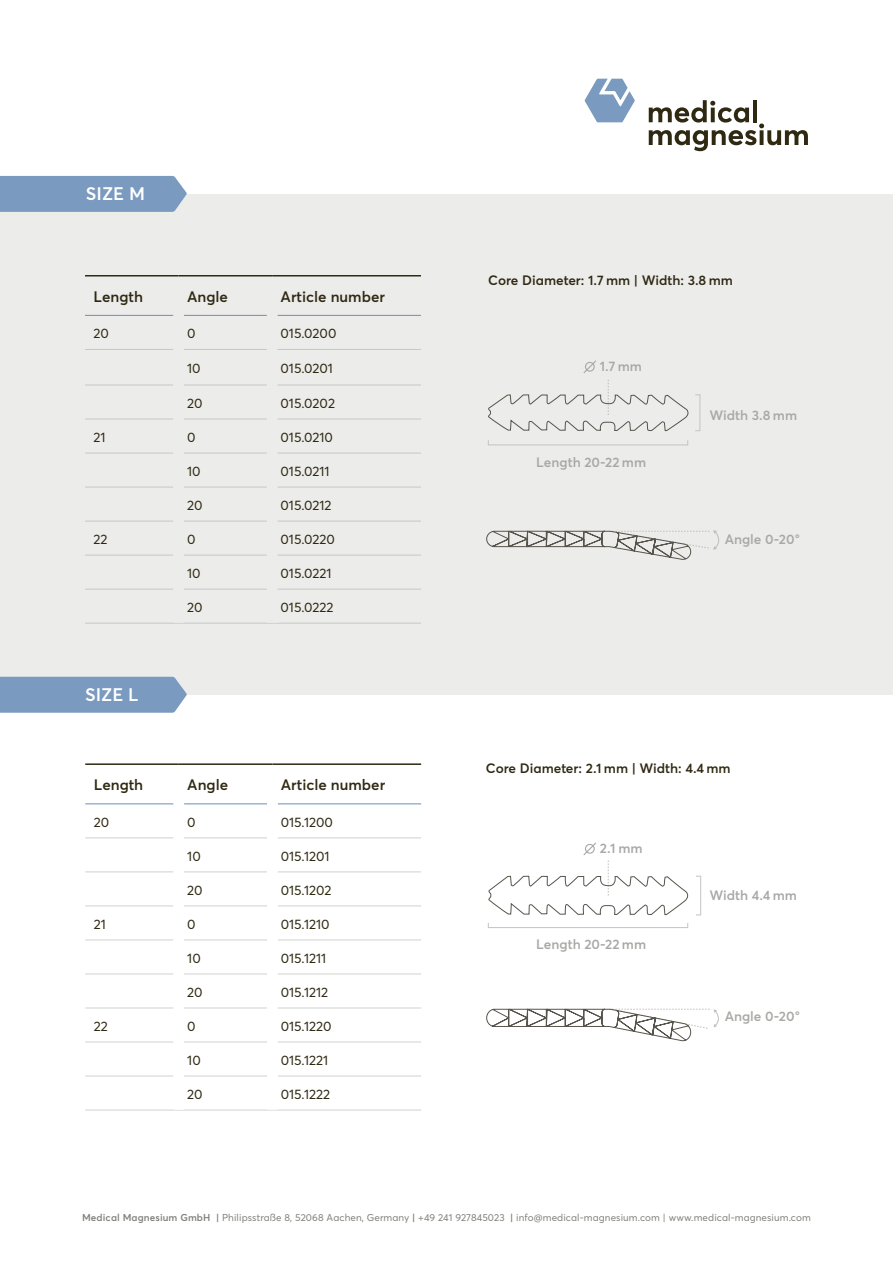
<style>
.page{position:relative;width:893px;height:1263px;background:#fff}
.page>*{position:absolute;margin:0;border:0;box-sizing:border-box;transform-origin:0 0}
.t1{font:600 18px "Averta";color:#fff}
.t2{font:600 15px "Averta PE";color:#2f2912}
.t3{font:13.5px "Averta PE";color:#2f2912}
.t4{font:600 13.5px "Averta";color:#a8a8a5}
.t5{font:600 13.5px "Averta";color:#2f2912}
.t6{font:9.9px "Averta PE";letter-spacing:.01em;color:#81807a}
.s1{font-weight:600}
</style>
<div class="page">
<svg style="left:649px;top:100px;width:159px;height:51px"></svg>
<svg style="left:585px;top:79px;width:50px;height:43px"></svg>
<div style="left:0;top:194px;width:893px;height:501px;background:#ececeb"></div>
<hr style="left:488px;top:444px;width:200px;height:1px;background:#c5c4c3">
<hr style="left:700px;top:394px;width:1px;height:37px;background:#c5c4c3">
<hr style="left:85px;top:349px;width:88px;height:1px;background:#c7c7c5">
<hr style="left:184px;top:349px;width:83px;height:1px;background:#c7c7c5">
<hr style="left:277px;top:349px;width:144px;height:1px;background:#c7c7c5">
<hr style="left:85px;top:385px;width:88px;height:1px;background:#c7c7c5">
<hr style="left:184px;top:385px;width:83px;height:1px;background:#c7c7c5">
<hr style="left:277px;top:385px;width:144px;height:1px;background:#c7c7c5">
<hr style="left:85px;top:419px;width:88px;height:1px;background:#c7c7c5">
<hr style="left:184px;top:419px;width:83px;height:1px;background:#c7c7c5">
<hr style="left:277px;top:419px;width:144px;height:1px;background:#c7c7c5">
<hr style="left:85px;top:453px;width:88px;height:1px;background:#c7c7c5">
<hr style="left:184px;top:453px;width:83px;height:1px;background:#c7c7c5">
<hr style="left:277px;top:453px;width:144px;height:1px;background:#c7c7c5">
<hr style="left:85px;top:487px;width:88px;height:1px;background:#c7c7c5">
<hr style="left:184px;top:487px;width:83px;height:1px;background:#c7c7c5">
<hr style="left:277px;top:487px;width:144px;height:1px;background:#c7c7c5">
<hr style="left:85px;top:521px;width:88px;height:1px;background:#c7c7c5">
<hr style="left:184px;top:521px;width:83px;height:1px;background:#c7c7c5">
<hr style="left:277px;top:521px;width:144px;height:1px;background:#c7c7c5">
<hr style="left:85px;top:555px;width:88px;height:1px;background:#c7c7c5">
<hr style="left:184px;top:555px;width:83px;height:1px;background:#c7c7c5">
<hr style="left:277px;top:555px;width:144px;height:1px;background:#c7c7c5">
<hr style="left:85px;top:589px;width:88px;height:1px;background:#c7c7c5">
<hr style="left:184px;top:589px;width:83px;height:1px;background:#c7c7c5">
<hr style="left:277px;top:589px;width:144px;height:1px;background:#c7c7c5">
<hr style="left:85px;top:623px;width:94px;height:1px;background:#c7c7c5">
<hr style="left:179px;top:623px;width:93px;height:1px;background:#c7c7c5">
<hr style="left:272px;top:623px;width:149px;height:1px;background:#c7c7c5">
<hr style="left:85px;top:315px;width:88px;height:1px;background:#7a9ac0">
<hr style="left:184px;top:315px;width:83px;height:1px;background:#7a9ac0">
<hr style="left:277px;top:315px;width:144px;height:1px;background:#7a9ac0">
<hr style="left:85px;top:275px;width:94px;height:1px;background:#2f2912">
<hr style="left:179px;top:275px;width:93px;height:1px;background:#2f2912">
<hr style="left:272px;top:275px;width:149px;height:1px;background:#2f2912">
<hr style="left:85px;top:837px;width:89px;height:1px;background:#d1d1cf">
<hr style="left:184px;top:837px;width:83px;height:1px;background:#d1d1cf">
<hr style="left:278px;top:837px;width:143px;height:1px;background:#d1d1cf">
<hr style="left:85px;top:871px;width:89px;height:1px;background:#d1d1cf">
<hr style="left:184px;top:871px;width:83px;height:1px;background:#d1d1cf">
<hr style="left:278px;top:871px;width:143px;height:1px;background:#d1d1cf">
<hr style="left:85px;top:905px;width:89px;height:1px;background:#d1d1cf">
<hr style="left:184px;top:905px;width:83px;height:1px;background:#d1d1cf">
<hr style="left:278px;top:905px;width:143px;height:1px;background:#d1d1cf">
<hr style="left:85px;top:939px;width:89px;height:1px;background:#d1d1cf">
<hr style="left:184px;top:939px;width:83px;height:1px;background:#d1d1cf">
<hr style="left:278px;top:939px;width:143px;height:1px;background:#d1d1cf">
<hr style="left:85px;top:973px;width:89px;height:1px;background:#d1d1cf">
<hr style="left:184px;top:973px;width:83px;height:1px;background:#d1d1cf">
<hr style="left:278px;top:973px;width:143px;height:1px;background:#d1d1cf">
<hr style="left:85px;top:1007px;width:89px;height:1px;background:#d1d1cf">
<hr style="left:184px;top:1007px;width:83px;height:1px;background:#d1d1cf">
<hr style="left:278px;top:1007px;width:143px;height:1px;background:#d1d1cf">
<hr style="left:85px;top:1042px;width:89px;height:1px;background:#d1d1cf">
<hr style="left:184px;top:1042px;width:83px;height:1px;background:#d1d1cf">
<hr style="left:278px;top:1042px;width:143px;height:1px;background:#d1d1cf">
<hr style="left:85px;top:1076px;width:89px;height:1px;background:#d1d1cf">
<hr style="left:184px;top:1076px;width:83px;height:1px;background:#d1d1cf">
<hr style="left:278px;top:1076px;width:143px;height:1px;background:#d1d1cf">
<hr style="left:85px;top:1110px;width:94px;height:1px;background:#d1d1cf">
<hr style="left:179px;top:1110px;width:93px;height:1px;background:#d1d1cf">
<hr style="left:272px;top:1110px;width:149px;height:1px;background:#d1d1cf">
<hr style="left:85px;top:803px;width:89px;height:1px;background:#7a9ac0">
<hr style="left:184px;top:803px;width:83px;height:1px;background:#7a9ac0">
<hr style="left:278px;top:803px;width:143px;height:1px;background:#7a9ac0">
<hr style="left:85px;top:763px;width:94px;height:2px;background:#2f2912">
<hr style="left:179px;top:763px;width:93px;height:2px;background:#2f2912">
<hr style="left:272px;top:763px;width:149px;height:2px;background:#2f2912">
<svg style="left:692px;top:530px;width:28px;height:20px"></svg>
<svg style="left:488px;top:360px;width:201px;height:71px"></svg>
<svg style="left:375px;top:520px;width:317px;height:421px"></svg>
<svg style="left:488px;top:841px;width:200px;height:74px"></svg>
<hr style="left:488px;top:927px;width:200px;height:1px;background:#c5c4c3">
<hr style="left:700px;top:876px;width:1px;height:39px;background:#c5c4c3">
<svg style="left:692px;top:1008px;width:27px;height:21px"></svg>
<svg style="left:375px;top:973px;width:317px;height:138px"></svg>
<div style="left:0;top:176px;width:187px;height:36px;background:#7a9ac0"></div>
<div style="left:0;top:677px;width:187px;height:36px;background:#7a9ac0"></div>
<h1 class="t1" style="left:86px;top:181px;width:61px">SIZE M</h1>
<p class="t2" style="left:94px;top:286px;width:51px">Length</p>
<p class="t2" style="left:187px;top:286px;width:42px">Angle</p>
<p class="t2" style="left:281px;top:286px;width:106px">Article number</p>
<p class="t3" style="left:94px;top:324px;width:17px">20</p>
<p class="t3" style="left:187px;top:324px;width:10px">0</p>
<p class="t3" style="left:281px;top:324px;width:57px">015.0200</p>
<p class="t3" style="left:187px;top:359px;width:15px">10</p>
<p class="t3" style="left:281px;top:359px;width:54px">015.0201</p>
<p class="t3" style="left:187px;top:394px;width:17px">20</p>
<p class="t3" style="left:281px;top:394px;width:56px">015.0202</p>
<p class="t3" style="left:94px;top:428px;width:13px">21</p>
<p class="t3" style="left:187px;top:428px;width:10px">0</p>
<p class="t3" style="left:281px;top:428px;width:54px">015.0210</p>
<p class="t3" style="left:187px;top:462px;width:15px">10</p>
<p class="t3" style="left:281px;top:462px;width:51px">015.0211</p>
<p class="t3" style="left:187px;top:496px;width:17px">20</p>
<p class="t3" style="left:281px;top:496px;width:52px">015.0212</p>
<p class="t3" style="left:94px;top:530px;width:15px">22</p>
<p class="t3" style="left:187px;top:530px;width:10px">0</p>
<p class="t3" style="left:281px;top:530px;width:56px">015.0220</p>
<p class="t3" style="left:187px;top:564px;width:15px">10</p>
<p class="t3" style="left:281px;top:564px;width:52px">015.0221</p>
<p class="t3" style="left:187px;top:598px;width:17px">20</p>
<p class="t3" style="left:281px;top:598px;width:54px">015.0222</p>
<h1 class="t1" style="left:85px;top:682px;width:55px">SIZE L</h1>
<p class="t2" style="left:94px;top:775px;width:51px">Length</p>
<p class="t2" style="left:187px;top:775px;width:42px">Angle</p>
<p class="t2" style="left:281px;top:775px;width:106px">Article number</p>
<p class="t3" style="left:94px;top:812px;width:17px">20</p>
<p class="t3" style="left:187px;top:812px;width:10px">0</p>
<p class="t3" style="left:281px;top:812px;width:54px">015.1200</p>
<p class="t3" style="left:187px;top:846px;width:15px">10</p>
<p class="t3" style="left:281px;top:846px;width:50px">015.1201</p>
<p class="t3" style="left:187px;top:880px;width:17px">20</p>
<p class="t3" style="left:281px;top:880px;width:52px">015.1202</p>
<p class="t3" style="left:94px;top:915px;width:13px">21</p>
<p class="t3" style="left:187px;top:915px;width:10px">0</p>
<p class="t3" style="left:281px;top:915px;width:50px">015.1210</p>
<p class="t3" style="left:187px;top:949px;width:15px">10</p>
<p class="t3" style="left:281px;top:949px;width:47px">015.1211</p>
<p class="t3" style="left:187px;top:983px;width:17px">20</p>
<p class="t3" style="left:281px;top:983px;width:49px">015.1212</p>
<p class="t3" style="left:94px;top:1017px;width:15px">22</p>
<p class="t3" style="left:187px;top:1017px;width:10px">0</p>
<p class="t3" style="left:281px;top:1017px;width:52px">015.1220</p>
<p class="t3" style="left:187px;top:1051px;width:15px">10</p>
<p class="t3" style="left:281px;top:1051px;width:49px">015.1221</p>
<p class="t3" style="left:187px;top:1085px;width:17px">20</p>
<p class="t3" style="left:281px;top:1085px;width:51px">015.1222</p>
<p class="t5" style="left:488px;top:271px;width:246px">Core Diameter: 1.7 mm | Width: 3.8 mm</p>
<p class="t4" style="left:600px;top:357px;width:44px">1.7 mm</p>
<p class="t4" style="left:536px;top:452px;width:111px">Length 20-22 mm</p>
<p class="t4" style="left:710px;top:406px;width:89px">Width 3.8 mm</p>
<p class="t4" style="left:725px;top:530px;width:77px">Angle 0-20°</p>
<p class="t5" style="left:486px;top:758px;width:246px">Core Diameter: 2.1 mm | Width: 4.4 mm</p>
<p class="t4" style="left:600px;top:839px;width:44px">2.1 mm</p>
<p class="t4" style="left:536px;top:934px;width:111px">Length 20-22 mm</p>
<p class="t4" style="left:709px;top:885px;width:89px">Width 4.4 mm</p>
<p class="t4" style="left:725px;top:1007px;width:77px">Angle 0-20°</p>
<p class="t6" style="left:82px;top:1211px;width:730px"><span class="s1">Medical Magnesium GmbH |</span> Philipsstraße 8, 52068 Aachen, Germany <span class="s1">|</span> +49 241 927845023 <span class="s1">|</span> info@medical-magnesium.com | www.medical-magnesium.com</p>
</div>
